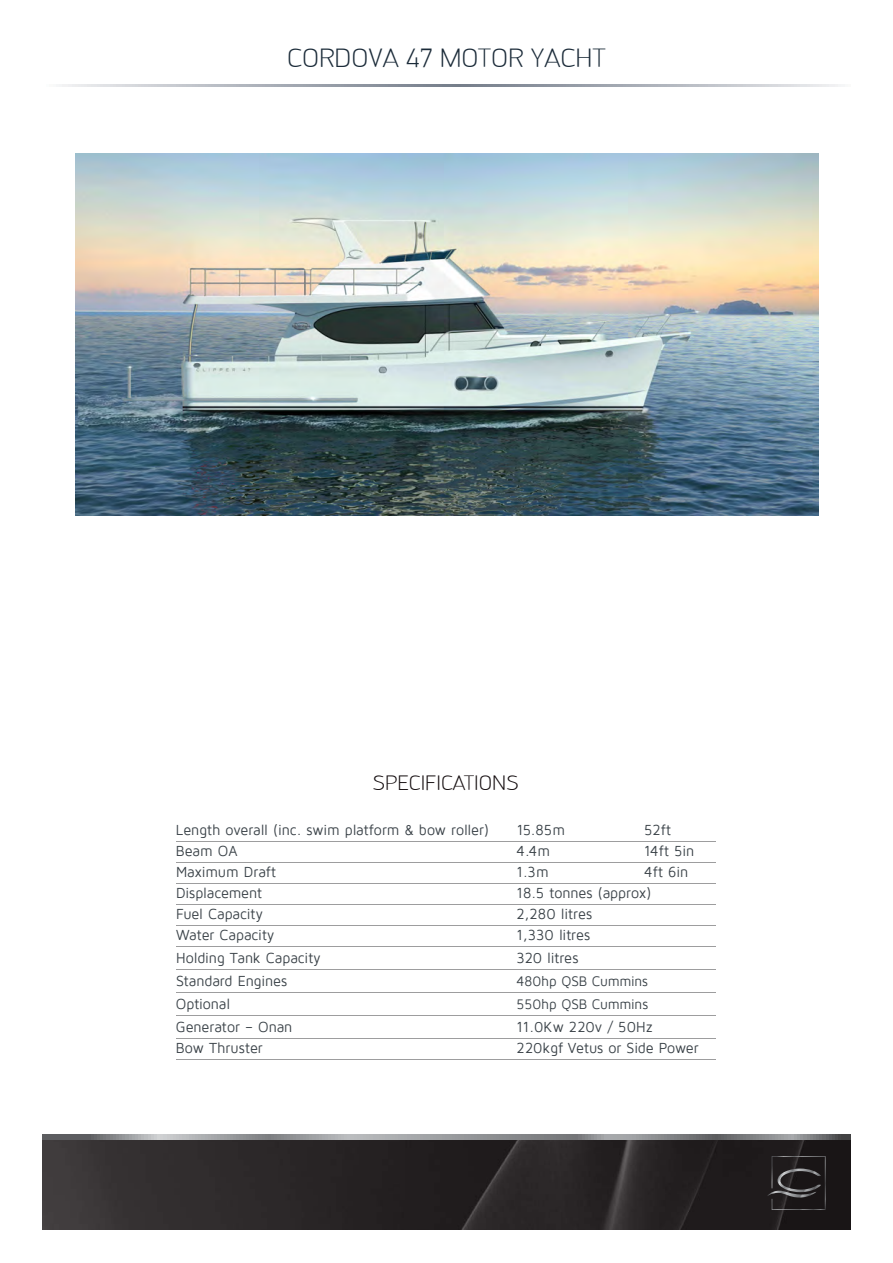
<style>
.page{position:relative;width:893px;height:1263px;background:#fff}
.page>*{position:absolute;margin:0;border:0;box-sizing:border-box;transform-origin:0 0}
.t1{font:25.65px "Engel Lightltd";color:#1b2b39;scale:1.11 1}
.t2{font:20.25px "Engel Lightltd";color:#130c0e;scale:1.11 1}
.t3{font:15px "Maven Pro";letter-spacing:-.005em;color:#394147;scale:.95 1}
.t4{font:14.25px "Maven Pro";letter-spacing:-.01em;color:#394147;scale:.95 1}
</style>
<div class="page">
<img style="left:43px;top:1139px;width:807px;height:91px">
<svg style="left:59px;top:85px;width:782px;height:1px"></svg>
<svg style="left:43px;top:1135px;width:807px;height:4px;background:#8e9092"></svg>
<svg style="left:767px;top:1156px;width:58px;height:54px;background:#2e2b2c"></svg>
<hr style="left:176px;top:841px;width:539px;height:1px;background:#9d9d9e">
<hr style="left:176px;top:862px;width:539px;height:1px;background:#9d9d9e">
<hr style="left:176px;top:883px;width:539px;height:1px;background:#9d9d9e">
<hr style="left:176px;top:904px;width:539px;height:1px;background:#9d9d9e">
<hr style="left:176px;top:925px;width:539px;height:1px;background:#9d9d9e">
<hr style="left:176px;top:946px;width:539px;height:1px;background:#9d9d9e">
<hr style="left:176px;top:969px;width:539px;height:1px;background:#9d9d9e">
<hr style="left:176px;top:992px;width:539px;height:1px;background:#9d9d9e">
<hr style="left:176px;top:1015px;width:539px;height:1px;background:#9d9d9e">
<hr style="left:176px;top:1038px;width:539px;height:1px;background:#9d9d9e">
<hr style="left:176px;top:1059px;width:539px;height:1px;background:#9d9d9e">
<img style="left:76px;top:154px;width:743px;height:362px">
<h1 class="t1" style="left:287px;top:49px;width:289px">CORDOVA 47 MOTOR YACHT</h1>
<h2 class="t2" style="left:373px;top:775px;width:133px">SPECIFICATIONS</h2>
<p class="t3" style="left:176px;top:820px;width:331px">Length overall (inc. swim platform &amp; bow roller)</p>
<p class="t3" style="left:517px;top:820px;width:53px">15.85m</p>
<p class="t3" style="left:644px;top:820px;width:30px">52ft</p>
<p class="t3" style="left:176px;top:841px;width:66px">Beam OA</p>
<p class="t3" style="left:517px;top:841px;width:37px">4.4m</p>
<p class="t3" style="left:644px;top:841px;width:55px">14ft 5in</p>
<p class="t3" style="left:176px;top:862px;width:107px">Maximum Draft</p>
<p class="t3" style="left:517px;top:862px;width:35px">1.3m</p>
<p class="t3" style="left:644px;top:862px;width:48px">4ft 6in</p>
<p class="t3" style="left:176px;top:883px;width:92px">Displacement</p>
<p class="t3" style="left:517px;top:883px;width:143px">18.5 tonnes (approx)</p>
<p class="t3" style="left:176px;top:904px;width:93px">Fuel Capacity</p>
<p class="t3" style="left:517px;top:904px;width:81px">2,280 litres</p>
<p class="t3" style="left:176px;top:925px;width:105px">Water Capacity</p>
<p class="t3" style="left:517px;top:925px;width:79px">1,330 litres</p>
<p class="t3" style="left:176px;top:949px;width:154px">Holding Tank Capacity</p>
<p class="t3" style="left:517px;top:949px;width:67px">320 litres</p>
<p class="t3" style="left:176px;top:972px;width:119px">Standard Engines</p>
<p class="t4" style="left:516px;top:972px;width:140px">480hp QSB Cummins</p>
<p class="t3" style="left:176px;top:995px;width:59px">Optional</p>
<p class="t4" style="left:516px;top:996px;width:140px">550hp QSB Cummins</p>
<p class="t3" style="left:176px;top:1018px;width:124px">Generator – Onan</p>
<p class="t3" style="left:517px;top:1018px;width:145px">11.0Kw 220v / 50Hz</p>
<p class="t3" style="left:176px;top:1039px;width:93px">Bow Thruster</p>
<p class="t3" style="left:517px;top:1039px;width:193px">220kgf Vetus or Side Power</p>
</div>
